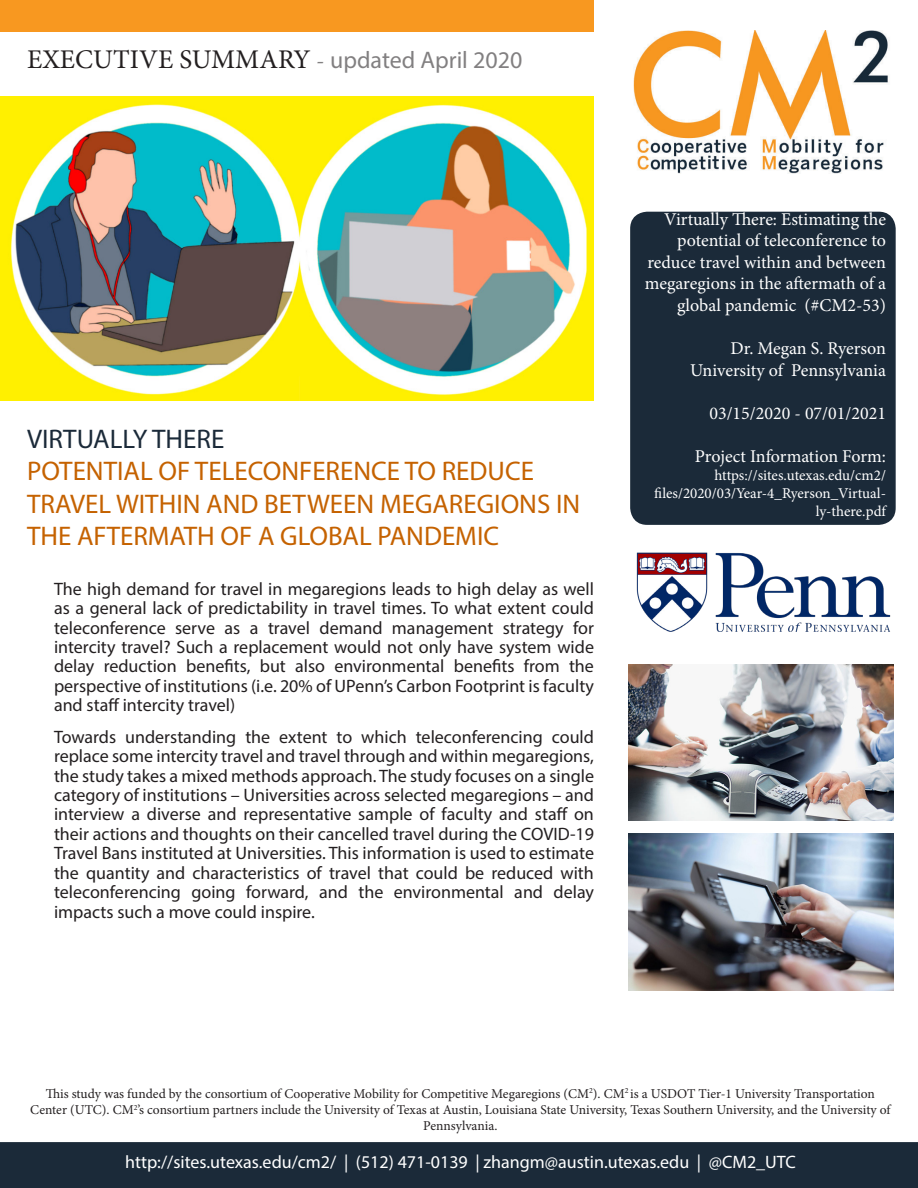
<style>
.page{position:relative;width:918px;height:1188px;background:#fff}
.page>*{position:absolute;margin:0;border:0;box-sizing:border-box;transform-origin:0 0}
.t1{font:27px/32.4px "Myriad Pro";color:#c56200}
.t2{font:27px "Minion Pro";color:#231f20}
.t3{font:27px "Myriad Pro";color:#1b2a39}
.t4{font:18px/19.4px "Myriad Pro";color:#231f20;text-align:justify}
.t5{font:18px/21.6px "Minion Pro";color:#fff;text-align:right}
.t6{font:18px "Myriad Pro";color:#fff}
.t7{font:15px/18px "Minion Pro";color:#fff;text-align:right}
.t8{font:13.5px/16.2px "Minion Pro";letter-spacing:-.005em;color:#231f20;text-align:center}
.s1{font-size:24px;color:#828081}
.s2{font-family:"Myriad Pro";font-size:24px;color:#828081}
</style>
<div class="page">
<img style="left:633px;top:30px;width:255px;height:144px">
<div style="left:0;top:1142px;width:918px;height:46px;background:#1b2a39"></div>
<img style="left:0;top:96px;width:594px;height:305px">
<div style="left:0;top:0;width:594px;height:32px;background:#f89820"></div>
<img style="left:636px;top:552px;width:255px;height:80px">
<div style="left:630px;top:212px;width:266px;height:313px;background:#1b2a39;border-radius:17px"></div>
<img style="left:628px;top:664px;width:266px;height:157px">
<img style="left:628px;top:834px;width:266px;height:157px">
<p class="t2" style="left:27px;top:41px;width:497px">EXECUTIVE SUMMARY <span class="s1">-</span> <span class="s2">updated April 2020</span></p>
<p class="t3" style="left:27px;top:422px;width:199px">VIRTUALLY THERE</p>
<p class="t1" style="left:27px;top:455px;width:555px">POTENTIAL OF TELECONFERENCE TO REDUCE<br>TRAVEL WITHIN AND BETWEEN MEGAREGIONS IN<br>THE AFTERMATH OF A GLOBAL PANDEMIC</p>
<p class="t4" style="left:54px;top:579px;width:542px">The high demand for travel in megaregions leads to high delay as well as a general lack of predictability in travel times. To what extent could teleconference serve as a travel demand management strategy for intercity travel? Such a replacement would not only have system wide delay reduction benefits, but also environmental benefits from the perspective of institutions (i.e. 20% of UPenn’s Carbon Footprint is faculty and staff intercity travel)</p>
<p class="t4" style="left:54px;top:727px;width:542px">Towards understanding the extent to which teleconferencing could replace some intercity travel and travel through and within megaregions, the study takes a mixed methods approach. The study focuses on a single category of institutions – Universities across selected megaregions – and interview a diverse and representative sample of faculty and staff on their actions and thoughts on their cancelled travel during the COVID-19<br>Travel Bans instituted at Universities. This information is used to estimate the quantity and characteristics of travel that could be reduced with teleconferencing going forward, and the environmental and delay impacts such a move could inspire.</p>
<p class="t5" style="left:645px;top:208px;width:243px">Virtually There: Estimating the potential of teleconference to reduce travel within and between megaregions in the aftermath of a global pandemic (#CM2-53)</p>
<p class="t5" style="left:731px;top:338px;width:157px">Dr. Megan S. Ryerson</p>
<p class="t5" style="left:690px;top:359px;width:197px">University of Pennsylvania</p>
<p class="t5" style="left:709px;top:403px;width:178px">03/15/2020 - 07/01/2021</p>
<p class="t5" style="left:695px;top:446px;width:193px">Project Information Form:</p>
<p class="t7" style="left:654px;top:467px;width:233px">https://sites.utexas.edu/cm2/ files/2020/03/Year-4_Ryerson_Virtual&shy;ly-there.pdf</p>
<p class="t8" style="left:30px;top:1086px;width:862px">This study was funded by the consortium of Cooperative Mobility for Competitive Megaregions (CM<sup>2</sup>). CM<sup>2</sup> is a USDOT Tier-1 University Transportation<br>Center (UTC). CM<sup>2</sup>’s consortium partners include the University of Texas at Austin, Louisiana State University, Texas Southern University, and the University of<br>Pennsylvania.</p>
<p class="t6" style="left:125px;top:1151px;width:672px">http://sites.utexas.edu/cm2/ | (512) 471-0139 | zhangm@austin.utexas.edu | @CM2_UTC</p>
</div>
